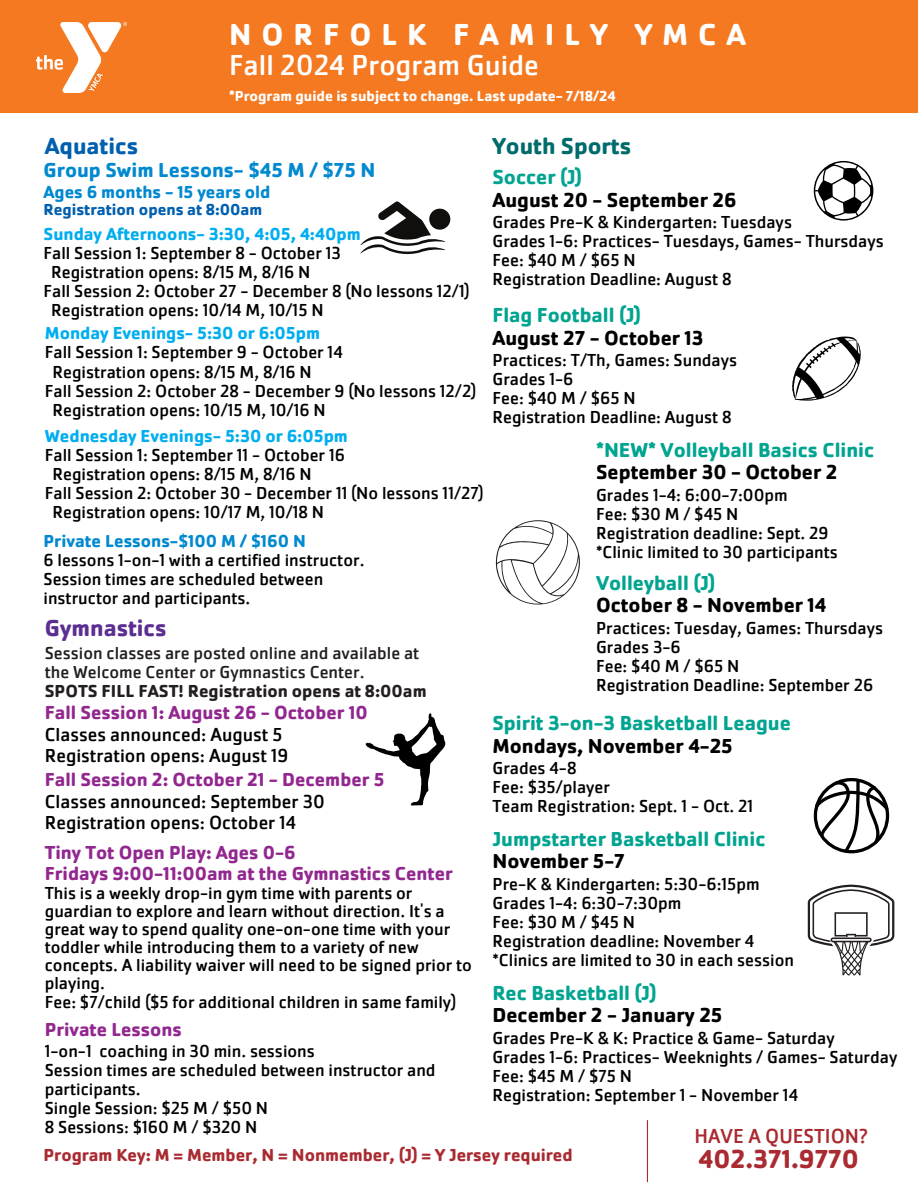
<style>
.page{position:relative;width:918px;height:1188px;background:#fff}
.page>*{position:absolute;margin:0;border:0;box-sizing:border-box;transform-origin:0 0}
.t1{font:700 31.5px "Cachet Pro";letter-spacing:.315em;color:#fff}
.t2{font:30px "Cachet Pro";color:#fff}
.t3{font:700 27px "Cachet Pro";color:#a92b31}
.t4{font:700 24px "Cachet Pro";color:#006b6b}
.t5{font:700 24px "Cachet Pro";color:#5c2e91}
.t6{font:700 24px "Cachet Pro";color:#0060af}
.t7{font:700 21px "Cachet Pro";color:#01a490}
.t8{font:700 21px "Cachet Pro";color:#000}
.t9{font:700 21px "Cachet Pro";color:#0089d0}
.t10{font:21px "Cachet Pro";color:#a92b31}
.t11{font:19.5px/21.3px "Cachet Pro";color:#000}
.t12{font:700 19.5px "Cachet Pro";color:#92278f}
.t13{font:18px/18px "Cachet Pro";color:#000}
.t14{font:700 18px "Cachet Pro";color:#00aeef}
.t15{font:18px/19.2px "Cachet Pro";color:#231f20}
.t16{font:700 18px "Cachet Pro";color:#a92b31}
.t17{font:700 18px "Cachet Pro";color:#0089d0}
.t18{font:700 18px "Cachet Pro";color:#231f20}
.t19{font:700 16.5px "Cachet Pro";color:#0060af}
.t20{font:700 15px "Cachet Pro";color:#fff}
.s1{font-weight:700;color:#92278f}
</style>
<div class="page">
<div style="left:0;top:0;width:918px;height:113px;background:#f47920"></div>
<img style="left:36px;top:23px;width:90px;height:69px">
<div style="left:429px;top:209px;width:21px;height:21px;background:#100f0d;border-radius:50%"></div>
<svg style="left:360px;top:201px;width:85px;height:53px"></svg>
<svg style="left:496px;top:520px;width:84px;height:85px"></svg>
<svg style="left:814px;top:778px;width:75px;height:75px"></svg>
<svg style="left:792px;top:337px;width:69px;height:64px"></svg>
<svg style="left:814px;top:161px;width:59px;height:60px"></svg>
<svg style="left:366px;top:713px;width:79px;height:93px"></svg>
<svg style="left:808px;top:885px;width:86px;height:91px"></svg>
<hr style="left:647px;top:1120px;width:1px;height:62px;background:#a92b31">
<p class="t1" style="left:229px;top:15px;width:519px">NORFOLK FAMILY YMCA</p>
<p class="t2" style="left:229px;top:46px;width:312px">Fall 2024 Program Guide</p>
<p class="t20" style="left:229px;top:86px;width:388px">*Program guide is subject to change. Last update- 7/18/24</p>
<h4 class="t6" style="left:45px;top:131px;width:95px">Aquatics</h4>
<p class="t9" style="left:44px;top:156px;width:333px">Group Swim Lessons- $45 M / $75 N</p>
<p class="t17" style="left:44px;top:181px;width:228px">Ages 6 months - 15 years old</p>
<p class="t19" style="left:44px;top:199px;width:220px">Registration opens at 8:00am</p>
<p class="t14" style="left:44px;top:222px;width:319px">Sunday Afternoons- 3:30, 4:05, 4:40pm</p>
<p class="t13" style="left:44px;top:244px;width:299px">Fall Session 1: September 8 - October 13</p>
<p class="t13" style="left:51px;top:263px;width:261px">Registration opens: 8/15 M, 8/16 N</p>
<p class="t13" style="left:44px;top:282px;width:428px">Fall Session 2: October 27 - December 8 (No lessons 12/1)</p>
<p class="t13" style="left:51px;top:301px;width:274px">Registration opens: 10/14 M, 10/15 N</p>
<p class="t14" style="left:45px;top:322px;width:277px">Monday Evenings- 5:30 or 6:05pm</p>
<p class="t13" style="left:45px;top:343px;width:300px">Fall Session 1: September 9 - October 14</p>
<p class="t13" style="left:52px;top:363px;width:261px">Registration opens: 8/15 M, 8/16 N</p>
<p class="t13" style="left:45px;top:382px;width:433px">Fall Session 2: October 28 - December 9 (No lessons 12/2)</p>
<p class="t13" style="left:52px;top:401px;width:275px">Registration opens: 10/15 M, 10/16 N</p>
<p class="t14" style="left:45px;top:424px;width:305px">Wednesday Evenings- 5:30 or 6:05pm</p>
<p class="t13" style="left:45px;top:446px;width:302px">Fall Session 1: September 11 - October 16</p>
<p class="t13" style="left:52px;top:465px;width:261px">Registration opens: 8/15 M, 8/16 N</p>
<p class="t13" style="left:45px;top:484px;width:441px">Fall Session 2: October 30 - December 11 (No lessons 11/27)</p>
<p class="t13" style="left:52px;top:503px;width:273px">Registration opens: 10/17 M, 10/18 N</p>
<p class="t17" style="left:44px;top:529px;width:264px">Private Lessons-$100 M / $160 N</p>
<p class="t13" style="left:44px;top:550px;width:322px;line-height:19.2px">6 lessons 1-on-1 with a certified instructor.<br>Session times are scheduled between instructor and participants.</p>
<p class="t5" style="left:45px;top:613px;width:123px">Gymnastics</p>
<p class="t15" style="left:45px;top:644px;width:376px">Session classes are posted online and available at the Welcome Center or Gymnastics Center.</p>
<h6 class="t18" style="left:45px;top:680px;width:383px">SPOTS FILL FAST! Registration opens at 8:00am</h6>
<p class="t4" style="left:493px;top:131px;width:140px">Youth Sports</p>
<p class="t7" style="left:493px;top:164px;width:91px">Soccer (J)</p>
<p class="t8" style="left:493px;top:186px;width:246px">August 20 - September 26</p>
<p class="t13" style="left:493px;top:213px;width:301px">Grades Pre-K &amp; Kindergarten: Tuesdays</p>
<p class="t13" style="left:493px;top:232px;width:393px">Grades 1-6: Practices- Tuesdays, Games- Thursdays</p>
<p class="t13" style="left:493px;top:251px;width:145px">Fee: $40 M / $65 N</p>
<p class="t13" style="left:493px;top:270px;width:241px">Registration Deadline: August 8</p>
<p class="t7" style="left:493px;top:302px;width:150px">Flag Football (J)</p>
<p class="t8" style="left:493px;top:324px;width:213px">August 27 - October 13</p>
<p class="t13" style="left:493px;top:351px;width:246px">Practices: T/Th, Games: Sundays</p>
<p class="t13" style="left:493px;top:370px;width:83px">Grades 1-6</p>
<p class="t13" style="left:493px;top:389px;width:145px">Fee: $40 M / $65 N</p>
<p class="t13" style="left:493px;top:408px;width:241px">Registration Deadline: August 8</p>
<p class="t7" style="left:596px;top:436px;width:280px">*NEW* Volleyball Basics Clinic</p>
<p class="t8" style="left:596px;top:459px;width:243px">September 30 - October 2</p>
<p class="t13" style="left:596px;top:486px;width:193px">Grades 1-4: 6:00-7:00pm</p>
<p class="t13" style="left:596px;top:505px;width:144px">Fee: $30 M / $45 N</p>
<p class="t13" style="left:596px;top:524px;width:234px">Registration deadline: Sept. 29</p>
<p class="t13" style="left:596px;top:543px;width:243px">*Clinic limited to 30 participants</p>
<p class="t7" style="left:596px;top:570px;width:121px">Volleyball (J)</p>
<p class="t8" style="left:596px;top:592px;width:232px">October 8 - November 14</p>
<p class="t13" style="left:596px;top:619px;width:289px">Practices: Tuesday, Games: Thursdays</p>
<p class="t13" style="left:596px;top:638px;width:86px">Grades 3-6</p>
<p class="t13" style="left:596px;top:657px;width:145px">Fee: $40 M / $65 N</p>
<p class="t13" style="left:596px;top:676px;width:279px">Registration Deadline: September 26</p>
<p class="t11" style="left:45px;top:702px;width:325px"><span class="s1">Fall Session 1: August 26 - October 10<br></span>Classes announced: August 5<br>Registration opens: August 19</p>
<h6 class="t11" style="left:45px;top:769px;width:341px"><span class="s1">Fall Session 2: October 21 - December 5<br></span>Classes announced: September 30<br>Registration opens: October 14</h6>
<h1 class="t7" style="left:493px;top:710px;width:300px">Spirit 3-on-3 Basketball League</h1>
<h2 class="t8" style="left:493px;top:732px;width:242px">Mondays, November 4-25</h2>
<p class="t13" style="left:493px;top:759px;width:86px">Grades 4-8</p>
<h4 class="t13" style="left:493px;top:778px;width:119px">Fee: $35/player</h4>
<h6 class="t13" style="left:493px;top:797px;width:262px">Team Registration: Sept. 1 - Oct. 21</h6>
<p class="t7" style="left:493px;top:826px;width:274px">Jumpstarter Basketball Clinic</p>
<p class="t8" style="left:493px;top:848px;width:134px">November 5-7</p>
<p class="t13" style="left:493px;top:875px;width:269px">Pre-K &amp; Kindergarten: 5:30-6:15pm</p>
<p class="t13" style="left:493px;top:894px;width:191px">Grades 1-4: 6:30-7:30pm</p>
<p class="t13" style="left:493px;top:913px;width:144px">Fee: $30 M / $45 N</p>
<p class="t13" style="left:493px;top:932px;width:263px">Registration deadline: November 4</p>
<h4 class="t13" style="left:493px;top:951px;width:303px">*Clinics are limited to 30 in each session</h4>
<p class="t12" style="left:45px;top:840px;width:252px">Tiny Tot Open Play: Ages 0-6</p>
<p class="t12" style="left:45px;top:861px;width:410px">Fridays 9:00-11:00am at the Gymnastics Center</p>
<p class="t13" style="left:45px;top:884px;width:429px">This is a weekly drop-in gym time with parents or guardian to explore and learn without direction. It's a great way to spend quality one-on-one time with your toddler while introducing them to a variety of new concepts. A liability waiver will need to be signed prior to playing.</p>
<p class="t13" style="left:45px;top:993px;width:413px">Fee: $7/child ($5 for additional children in same family)</p>
<p class="t7" style="left:493px;top:979px;width:166px">Rec Basketball (J)</p>
<p class="t8" style="left:493px;top:1002px;width:231px">December 2 - January 25</p>
<p class="t13" style="left:493px;top:1028px;width:344px">Grades Pre-K &amp; K: Practice &amp; Game- Saturday</p>
<p class="t13" style="left:493px;top:1048px;width:406px">Grades 1-6: Practices- Weeknights / Games- Saturday</p>
<p class="t13" style="left:493px;top:1067px;width:141px">Fee: $45 M / $75 N</p>
<p class="t13" style="left:493px;top:1086px;width:307px">Registration: September 1 - November 14</p>
<p class="t10" style="left:695px;top:1123px;width:175px">HAVE A QUESTION?</p>
<p class="t3" style="left:699px;top:1142px;width:162px">402.371.9770</p>
<p class="t12" style="left:45px;top:1017px;width:138px">Private Lessons</p>
<p class="t13" style="left:45px;top:1042px;width:272px">1-on-1 coaching in 30 min. sessions</p>
<p class="t13" style="left:45px;top:1060px;width:392px;line-height:19.2px">Session times are scheduled between instructor and participants.</p>
<p class="t13" style="left:45px;top:1099px;width:225px">Single Session: $25 M / $50 N</p>
<p class="t13" style="left:45px;top:1118px;width:214px">8 Sessions: $160 M / $320 N</p>
<p class="t16" style="left:44px;top:1144px;width:531px">Program Key: M = Member, N = Nonmember, (J) = Y Jersey required</p>
</div>
